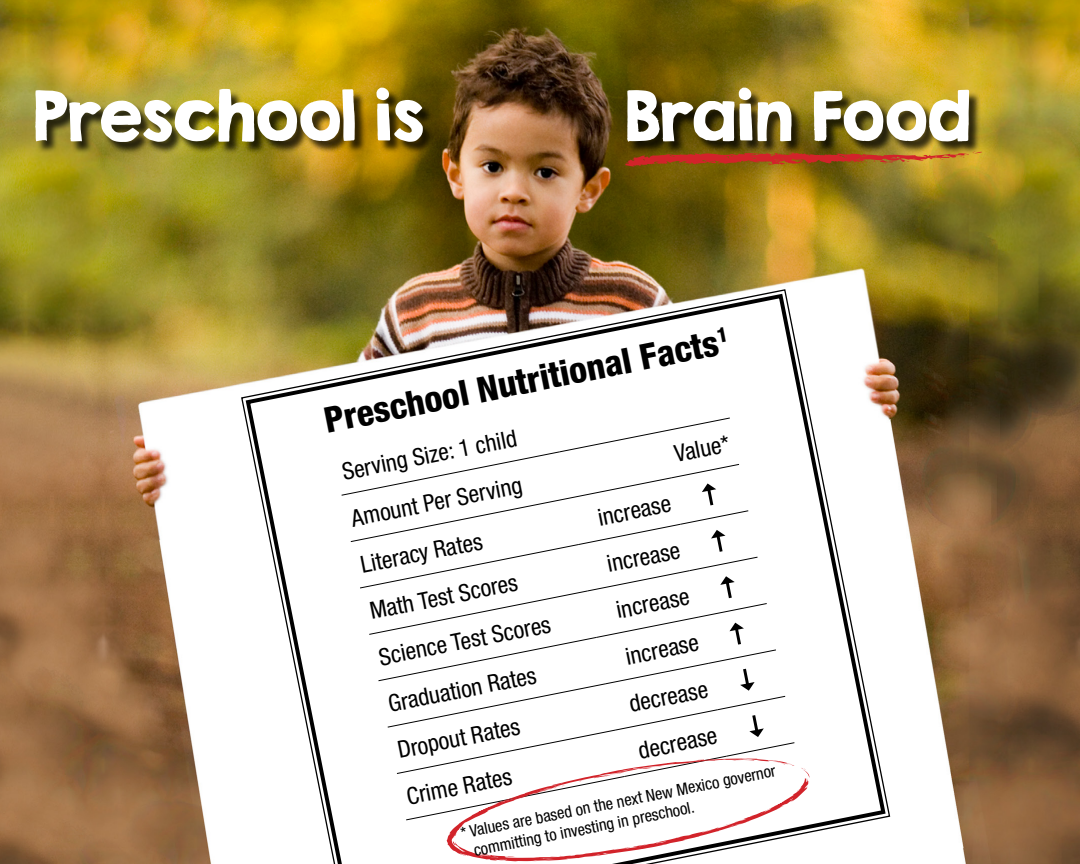
<style>
.page{position:relative;width:1080px;height:864px;background:#fff}
.page>*{position:absolute;margin:0;border:0;box-sizing:border-box;transform-origin:0 0}
.t1{font:62px "KG Second Chances Solid";color:#fff}
.t2{font:800 condensed 35.5px "Helvetica Neue";color:#000}
.t3{font:condensed 23.7px/47.3px "Helvetica Neue";color:#000}
.t4{font:condensed 16.5px/19.9px "Helvetica Neue";color:#000}
</style>
<div class="page">
<img style="left:0;top:0;width:1080px;height:864px">
<img style="left:240px;top:288px;width:651px;height:576px">
<svg style="left:246px;top:294px;width:639px;height:570px"></svg>
<svg style="left:340px;top:417px;width:470px;height:444px"></svg>
<div style="left:629px;top:89px;width:353px;height:65px;background:#000;opacity:.75"></div>
<svg style="left:625px;top:151px;width:357px;height:16px;background:#ac581e"></svg>
<div style="left:37px;top:89px;width:398px;height:66px;background:#000;opacity:.75"></div>
<h1 class="t1" style="left:33px;top:76px;width:392px">Preschool is</h1>
<h1 class="t1" style="left:625px;top:76px;width:347px">Brain Food</h1>
<h2 class="t2" style="left:320px;top:398px;width:413px;rotate:-11deg">Preschool Nutritional Facts<sup>1</sup></h2>
<p class="t3" style="left:338px;top:448px;width:179px;rotate:-11deg">Serving Size: 1 child<br>Amount Per Serving</p>
<p class="t3" style="left:670px;top:431px;width:57px;rotate:-11deg">Value*</p>
<p class="t3" style="left:356px;top:541px;width:125px;rotate:-11deg">Literacy Rates</p>
<p class="t3" style="left:594px;top:494px;width:76px;rotate:-11deg">increase</p>
<p class="t3" style="left:603px;top:540px;width:76px;rotate:-11deg">increase</p>
<p class="t3" style="left:366px;top:587px;width:152px;rotate:-11deg">Math Test Scores</p>
<p class="t3" style="left:375px;top:634px;width:176px;rotate:-11deg">Science Test Scores</p>
<p class="t3" style="left:384px;top:680px;width:152px;rotate:-11deg">Graduation Rates</p>
<p class="t3" style="left:612px;top:587px;width:76px;rotate:-11deg">increase</p>
<p class="t3" style="left:621px;top:633px;width:76px;rotate:-11deg">increase</p>
<p class="t3" style="left:625px;top:681px;width:81px;rotate:-11deg">decrease</p>
<p class="t3" style="left:393px;top:727px;width:126px;rotate:-11deg">Dropout Rates</p>
<p class="t3" style="left:634px;top:727px;width:81px;rotate:-11deg">decrease</p>
<p class="t4" style="left:468px;top:821px;width:313px;text-indent:-9px;rotate:-11deg">* Values are based on the next New Mexico governor committing to investing in preschool.</p>
<p class="t3" style="left:402px;top:773px;width:108px;rotate:-11deg">Crime Rates</p>
</div>
